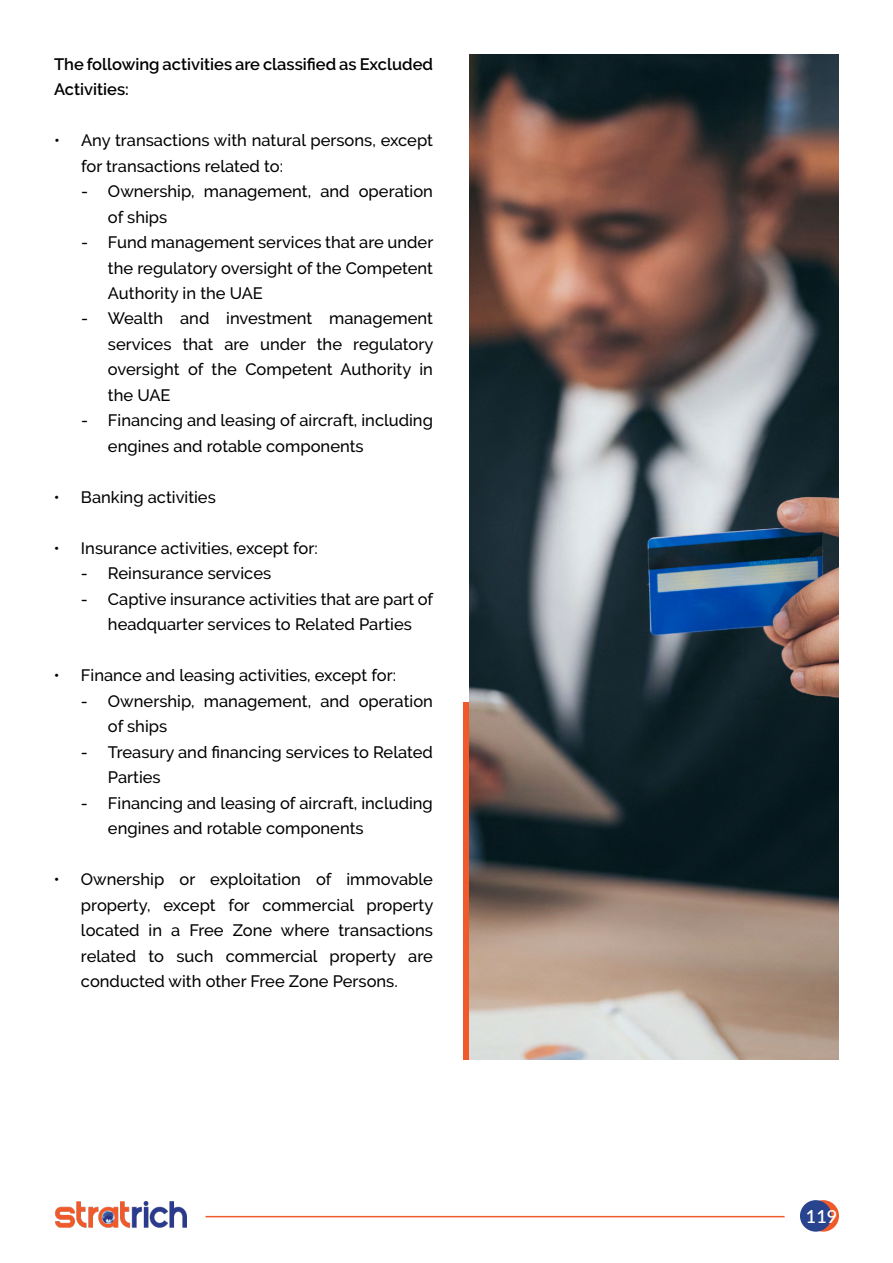
<style>
.page{position:relative;width:893px;height:1263px;background:#fff}
.page>*{position:absolute;margin:0;border:0;box-sizing:border-box;transform-origin:0 0}
.t1{font:600 18px "Lato";color:#fff}
.t2{font:500 16.5px/25.5px "Raleway";color:#000}
.t3{font:600 16.5px/25.5px "Raleway";color:#000}
</style>
<div class="page">
<svg style="left:807px;top:1200px;width:32px;height:32px"></svg>
<div style="left:800px;top:1200px;width:31px;height:32px;background:#28448e;border-radius:50%"></div>
<hr style="left:206px;top:1216px;width:578px;height:1px;background:#f05a2a">
<img style="left:55px;top:1201px;width:132px;height:27px">
<svg style="left:463px;top:703px;width:7px;height:357px;background:#e15e34"></svg>
<img style="left:470px;top:54px;width:369px;height:1006px">
<p class="t3" style="left:54px;top:51px;width:380px">The following activities are classified as Excluded<br>Activities:</p>
<p class="t2" style="left:81px;top:127px;width:353px;text-indent:-27px">• Any transactions with natural persons, except for transactions related to:</p>
<p class="t2" style="left:108px;top:178px;width:326px;text-indent:-27px">- Ownership, management, and operation of ships</p>
<p class="t2" style="left:108px;top:229px;width:327px;text-align:justify;text-indent:-27px">- Fund management services that are under the regulatory oversight of the Competent Authority in the UAE</p>
<p class="t2" style="left:108px;top:306px;width:327px;text-align:justify;text-indent:-27px">- Wealth and investment management services that are under the regulatory oversight of the Competent Authority in the UAE</p>
<p class="t2" style="left:108px;top:408px;width:326px;text-indent:-27px">- Financing and leasing of aircraft, including engines and rotable components</p>
<p class="t2" style="left:54px;top:484px;width:163px">• Banking activities</p>
<p class="t2" style="left:54px;top:535px;width:265px">• Insurance activities, except for:</p>
<p class="t2" style="left:81px;top:561px;width:192px">- Reinsurance services</p>
<p class="t2" style="left:81px;top:586px;width:354px;text-align:center">- Captive insurance activities that are part of headquarter services to Related Parties</p>
<p class="t2" style="left:54px;top:663px;width:343px">• Finance and leasing activities, except for:</p>
<p class="t2" style="left:108px;top:688px;width:326px;text-indent:-27px">- Ownership, management, and operation of ships</p>
<p class="t2" style="left:108px;top:739px;width:326px;text-indent:-27px">- Treasury and financing services to Related<br>Parties</p>
<p class="t2" style="left:108px;top:790px;width:326px;text-indent:-27px">- Financing and leasing of aircraft, including engines and rotable components</p>
<p class="t2" style="left:81px;top:867px;width:354px;text-align:justify;text-indent:-27px">• Ownership or exploitation of immovable property, except for commercial property located in a Free Zone where transactions related to such commercial property are conducted with other Free Zone Persons.</p>
<p class="t1" style="left:806px;top:1203px;width:33px">119</p>
</div>
